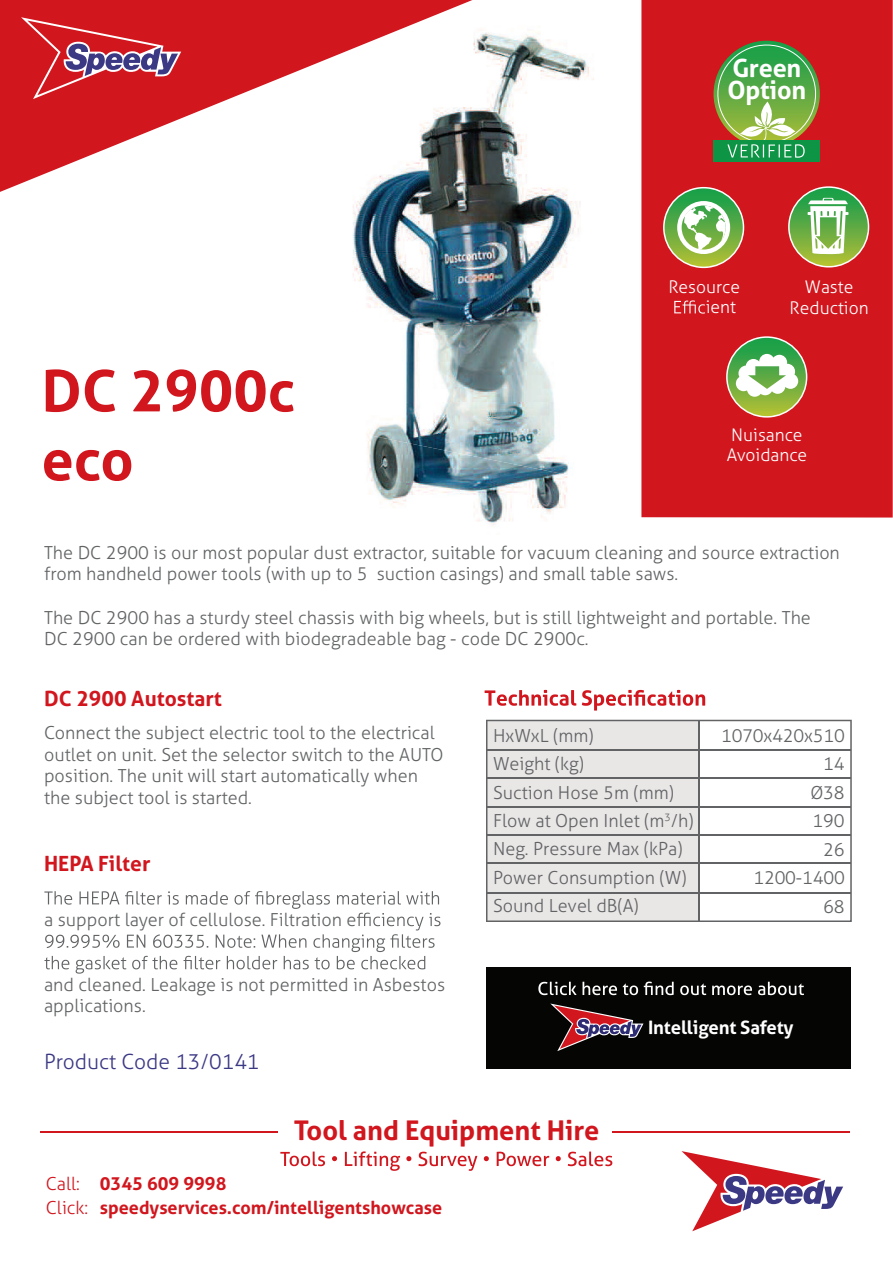
<style>
.page{position:relative;width:893px;height:1263px;background:#fff}
.page>*{position:absolute;margin:0;border:0;box-sizing:border-box;transform-origin:0 0}
.t1{font:700 57.45px/69px "Aller";color:#d1161e}
.t2{font:700 27.15px "Aller";color:#d1161e}
.t3{font:700 25.2px/21.8px "Aller";letter-spacing:-.01em;color:#fff}
.t4{font:700 21px "Aller";color:#d1161e}
.t5{font:300 21px "Aller";color:#3b3884}
.t6{font:700 18.45px "Aller";letter-spacing:-.01em;color:#fff}
.t7{font:300 18px/28.5px "Aller";color:#616365}
.t8{font:700 18px/24px "Aller";color:#d1161e}
.t9{font:300 17.4px/20.9px "Aller";color:#fff;text-align:center}
.s1{font-weight:300}
</style>
<div class="page">
<div style="left:641px;top:0;width:252px;height:517px;background:#d1161e"></div>
<img style="left:370px;top:30px;width:197px;height:495px">
<img style="left:352px;top:42px;width:242px;height:446px">
<svg style="left:0;top:0;width:472px;height:192px"></svg>
<svg style="left:485px;top:690px;width:220px;height:21px"></svg>
<svg style="left:44px;top:891px;width:396px;height:83px"></svg>
<svg style="left:486px;top:720px;width:366px;height:202px;fill:#e9e6e6"></svg>
<div style="left:486px;top:967px;width:364px;height:102px;background:#050504"></div>
<svg style="left:550px;top:1003px;width:93px;height:48px"></svg>
<svg style="left:538px;top:981px;width:266px;height:14px"></svg>
<svg style="left:788px;top:186px;width:81px;height:81px"></svg>
<svg style="left:726px;top:336px;width:81px;height:82px"></svg>
<hr style="left:612px;top:1131px;width:238px;height:2px;background:#d1161e">
<hr style="left:40px;top:1131px;width:238px;height:2px;background:#d1161e">
<svg style="left:280px;top:1151px;width:332px;height:20px"></svg>
<svg style="left:21px;top:17px;width:160px;height:82px"></svg>
<svg style="left:681px;top:1151px;width:162px;height:80px"></svg>
<svg style="left:674px;top:300px;width:31px;height:14px"></svg>
<svg style="left:663px;top:187px;width:81px;height:81px"></svg>
<div style="left:714px;top:140px;width:106px;height:22px;background:#0d9444"></div>
<svg style="left:713px;top:40px;width:107px;height:118px"></svg>
<h3 class="t3" style="left:727px;top:57px;width:80px">Green<br>Option</h3>
<h1 class="t1" style="left:42px;top:357px;width:255px">DC 2900c eco</h1>
<p class="t9" style="left:668px;top:276px;width:73px;text-align:right">Resource ient</p>
<p class="t9" style="left:790px;top:276px;width:81px">Waste<br>Reduction</p>
<p class="t9" style="left:727px;top:424px;width:82px;text-align:left">Nuisance<br>Avoidance</p>
<p class="t7" style="left:44px;top:542px;width:797px;line-height:21.6px">The DC 2900 is our most popular dust extractor, suitable for vacuum cleaning and source extraction from handheld power tools (with up to 5 suction casings) and small table saws.</p>
<p class="t7" style="left:44px;top:607px;width:768px;line-height:21.6px">The DC 2900 has a sturdy steel chassis with big wheels, but is still lightweight and portable. The<br>DC 2900 can be ordered with biodegradeable bag - code DC 2900c.</p>
<p class="t4" style="left:44px;top:686px;width:179px">DC 2900 Autostart</p>
<p class="t7" style="left:44px;top:722px;width:401px;line-height:21.6px">Connect the subject electric tool to the electrical outlet on unit. Set the selector switch to the AUTO position. The unit will start automatically when the subject tool is started.</p>
<p class="t4" style="left:44px;top:851px;width:108px">HEPA Filter</p>
<p class="t7" style="left:44px;top:905px;width:314px">a support layer of cellulose. Filtration e</p>
<p class="t7" style="left:44px;top:974px;width:403px;line-height:21.6px">and cleaned. Leakage is not permitted in Asbestos applications.</p>
<p class="t5" style="left:44px;top:1049px;width:217px">Product Code 13/0141</p>
<p class="t7" style="left:493px;top:721px;width:202px">HxWxL (mm)<br>Weight (kg)<br>Suction Hose 5m (mm)<br>Flow at Open Inlet (m<sup>3</sup>/h)<br>Neg. Pressure Max (kPa)<br>Power Consumption (W)<br>Sound Level dB(A)</p>
<p class="t7" style="left:721px;top:721px;width:125px;text-align:right">1070x420x510<br>14<br>Ø38<br>190<br>26<br>1200-1400<br>68</p>
<p class="t6" style="left:648px;top:1017px;width:147px">Intelligent Safety</p>
<h2 class="t2" style="left:294px;top:1115px;width:307px">Tool and Equipment Hire</h2>
<p class="t8" style="left:46px;top:1172px;width:398px"><span class="s1">Call:</span> 0345 609 9998<br><span class="s1">Click:</span> speedyservices.com/intelligentshowcase</p>
</div>
